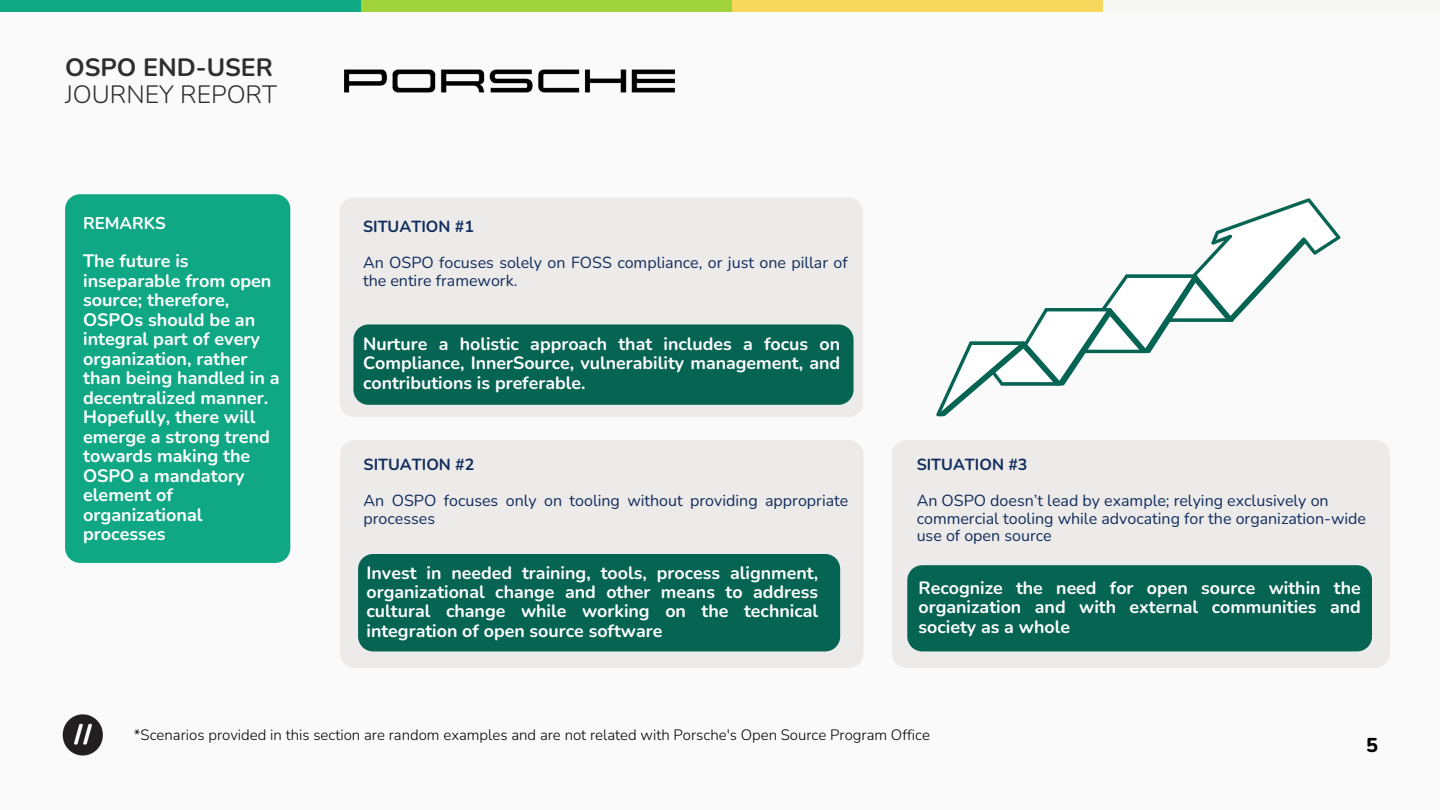
<style>
.page{position:relative;width:1440px;height:810px;background:#fafafa}
.page>*{position:absolute;margin:0;border:0;box-sizing:border-box;transform-origin:0 0}
.t1{font:300 25px "Nunito";color:#2e2e2e}
.t2{font:700 25px "Nunito";color:#2e2e2e}
.t3{font:800 20px "Nunito";color:#000}
.t4{font:700 18px/19.5px "Nunito";color:#fff}
.t5{font:700 17.8px/19.4px "Nunito";color:#fff;text-align:justify}
.t6{font:700 17px "Nunito";color:#fff}
.t7{font:16px/17.4px "Nunito";color:#102d5c}
.t8{font:700 16px "Nunito";color:#102d5c}
.t9{font:300 15px "Nunito";color:#000}
</style>
<div class="page">
<img style="left:62px;top:714px;width:41px;height:42px">
<img style="left:0;top:0;width:1103px;height:12px">
<img style="left:344px;top:69px;width:331px;height:24px">
<div style="left:340px;top:197px;width:523px;height:220px;background:#edeaea"></div>
<div style="left:353px;top:324px;width:501px;height:81px;background:#066453"></div>
<div style="left:892px;top:440px;width:498px;height:228px;background:#edeaea"></div>
<div style="left:907px;top:565px;width:465px;height:86px;background:#066453"></div>
<div style="left:340px;top:440px;width:524px;height:228px;background:#edeaea"></div>
<div style="left:358px;top:554px;width:482px;height:97px;background:#066453"></div>
<div style="left:65px;top:194px;width:225px;height:369px;background:#10a884"></div>
<svg style="left:936px;top:198px;width:404px;height:218px"></svg>
<h1 class="t2" style="left:65px;top:50px;width:209px">OSPO END-USER</h1>
<h1 class="t1" style="left:65px;top:77px;width:213px">JOURNEY REPORT</h1>
<p class="t6" style="left:83px;top:212px;width:84px">REMARKS</p>
<p class="t4" style="left:83px;top:252px;width:198px">The future is inseparable from open source; therefore,<br>OSPOs should be an integral part of every organization, rather than being handled in a decentralized manner.<br>Hopefully, there will emerge a strong trend towards making the<br>OSPO a mandatory element of organizational processes</p>
<p class="t8" style="left:363px;top:215px;width:112px">SITUATION #1</p>
<p class="t7" style="left:363px;top:254px;width:486px">An OSPO focuses solely on FOSS compliance, or just one pillar of the entire framework.</p>
<p class="t5" style="left:363px;top:334px;width:479px">Nurture a holistic approach that includes a focus on Compliance, InnerSource, vulnerability management, and contributions is preferable.</p>
<p class="t8" style="left:364px;top:453px;width:112px">SITUATION #2</p>
<p class="t7" style="left:364px;top:492px;width:486px">An OSPO focuses only on tooling without providing appropriate processes</p>
<p class="t5" style="left:367px;top:563px;width:453px">Invest in needed training, tools, process alignment, organizational change and other means to address cultural change while working on the technical integration of open source software</p>
<p class="t8" style="left:917px;top:453px;width:112px">SITUATION #3</p>
<p class="t7" style="left:917px;top:492px;width:451px">An OSPO doesn’t lead by example; relying exclusively on commercial tooling while advocating for the organization-wide use of open source</p>
<p class="t5" style="left:919px;top:578px;width:444px">Recognize the need for open source within the organization and with external communities and society as a whole</p>
<p class="t9" style="left:134px;top:725px;width:798px">*Scenarios provided in this section are random examples and are not related with Porsche's Open Source Program Office</p>
<p class="t3" style="left:1366px;top:732px;width:13px">5</p>
</div>
